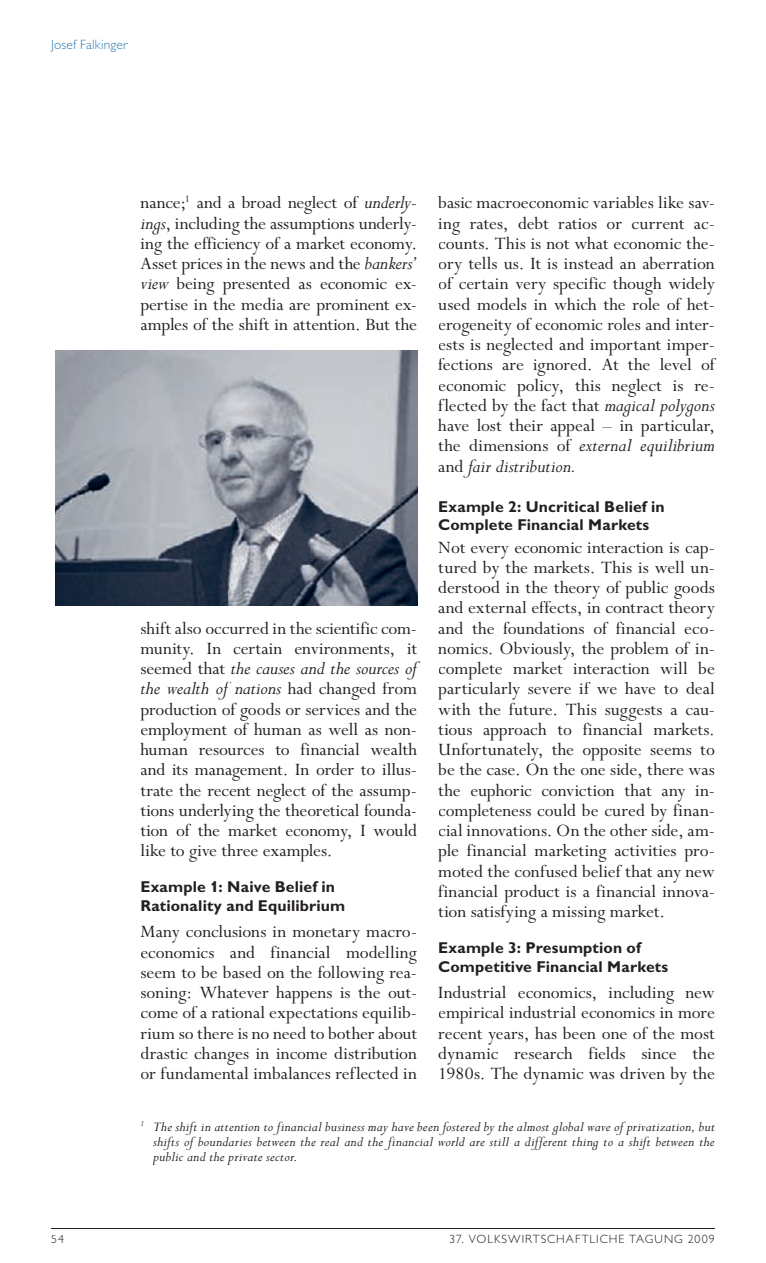
<style>
.page{position:relative;width:766px;height:1263px;background:#fff}
.page>*{position:absolute;margin:0;border:0;box-sizing:border-box;transform-origin:0 0}
.t1{font:italic 20.25px/20.2px "Perpetua";letter-spacing:-.005em;color:#231f20}
.t2{font:19.5px/20.2px "Perpetua";color:#231f20;text-align:justify}
.t3{font:700 15.75px/18.8px "Gill Alternate One";letter-spacing:.01em;color:#231f20}
.t4{font:italic 15px/15px "Perpetua";letter-spacing:.015em;color:#231f20;text-align:justify}
.t5{font:300 13.5px "Gill Alternate One";color:#337db1}
.t6{font:300 12px "Gill Alternate One";letter-spacing:.085em;color:#231f20}
.s1{font-style:italic;font-size:20.25px}
.s2{font-style:normal;font-size:19.5px}
</style>
<div class="page">
<hr style="left:51px;top:1228px;width:663px;height:1px;background:#231f20">
<img style="left:55px;top:350px;width:362px;height:255px">
<p class="t5" style="left:51px;top:37px;width:79px">Josef Falkinger</p>
<p class="t2" style="left:140px;top:193px;width:278px">nance;<sup>1</sup> and a broad neglect of <span class="s1">underly&shy;ings</span>, including the assumptions underly&shy;ing the efficiency of a market economy.<br>Asset prices in the news and the <span class="s1">bankers’ view</span> being presented as economic ex&shy;pertise in the media are prominent ex&shy;amples of the shift in attention. But the</p>
<p class="t2" style="left:438px;top:193px;width:279px">basic macroeconomic variables like sav&shy;ing rates, debt ratios or current ac&shy;counts. This is not what economic the&shy;ory tells us. It is instead an aberration of certain very specific though widely used models in which the role of het&shy;erogeneity of economic roles and inter&shy;ests is neglected and important imper&shy;fections are ignored. At the level of economic policy, this neglect is re&shy;flected by the fact that <span class="s1">magical polygons </span>have lost their appeal – in particular,</p>
<p class="t1" style="left:438px;top:436px;width:278px"><span class="s2">the dimensions of</span> external equilibrium <span class="s2">and</span> fair distribution.</p>
<p class="t3" style="left:438px;top:498px;width:228px;line-height:18px">Example 2: Uncritical Belief in<br>Complete Financial Markets</p>
<p class="t2" style="left:438px;top:538px;width:278px">Not every economic interaction is cap&shy;tured by the markets. This is well un&shy;derstood in the theory of public goods and external effects, in contract theory and the foundations of financial eco&shy;nomics. Obviously, the problem of in&shy;complete market interaction will be particularly severe if we have to deal with the future. This suggests a cau&shy;tious approach to financial markets.<br>Unfortunately, the opposite seems to be the case. On the one side, there was the euphoric conviction that any in&shy;completeness could be cured by finan&shy;cial innovations. On the other side, am&shy;ple financial marketing activities pro&shy;moted the confused belief that any new financial product is a financial innova&shy;tion satisfying a missing market.</p>
<p class="t3" style="left:438px;top:938px;width:231px">Example 3: Presumption of<br>Competitive Financial Markets</p>
<p class="t2" style="left:438px;top:983px;width:278px">Industrial economics, including new empirical industrial economics in more recent years, has been one of the most dynamic research fields since the 1980s. The dynamic was driven by the</p>
<p class="t4" style="left:153px;top:1120px;width:563px;text-indent:-13px"><sup>1</sup> The shift in attention to financial business may have been fostered by the almost global wave of privatization, but shifts of boundaries between the real and the financial world are still a different thing to a shift between the public and the private sector.</p>
<p class="t2" style="left:140px;top:619px;width:278px">shift also occurred in the scientific com&shy;munity. In certain environments, it</p>
<p class="t1" style="left:140px;top:659px;width:278px"><span class="s2">seemed that</span> the causes and the sources of the wealth of nations <span class="s2">had changed from</span></p>
<p class="t2" style="left:140px;top:700px;width:278px">production of goods or services and the employment of human as well as non&shy;human resources to financial wealth and its management. In order to illus&shy;trate the recent neglect of the assump&shy;tions underlying the theoretical founda&shy;tion of the market economy, I would like to give three examples.</p>
<p class="t3" style="left:140px;top:877px;width:206px">Example 1: Naive Belief in<br>Rationality and Equilibrium</p>
<p class="t2" style="left:140px;top:922px;width:278px">Many conclusions in monetary macro&shy;economics and financial modelling seem to be based on the following rea&shy;soning: Whatever happens is the out&shy;come of a rational expectations equilib&shy;rium so there is no need to bother about drastic changes in income distribution or fundamental imbalances reflected in</p>
<p class="t6" style="left:51px;top:1232px;width:14px">54</p>
<p class="t6" style="left:449px;top:1232px;width:267px">37. VOLKSWIRTSCHAFTLICHE TAGUNG 2009</p>
</div>
